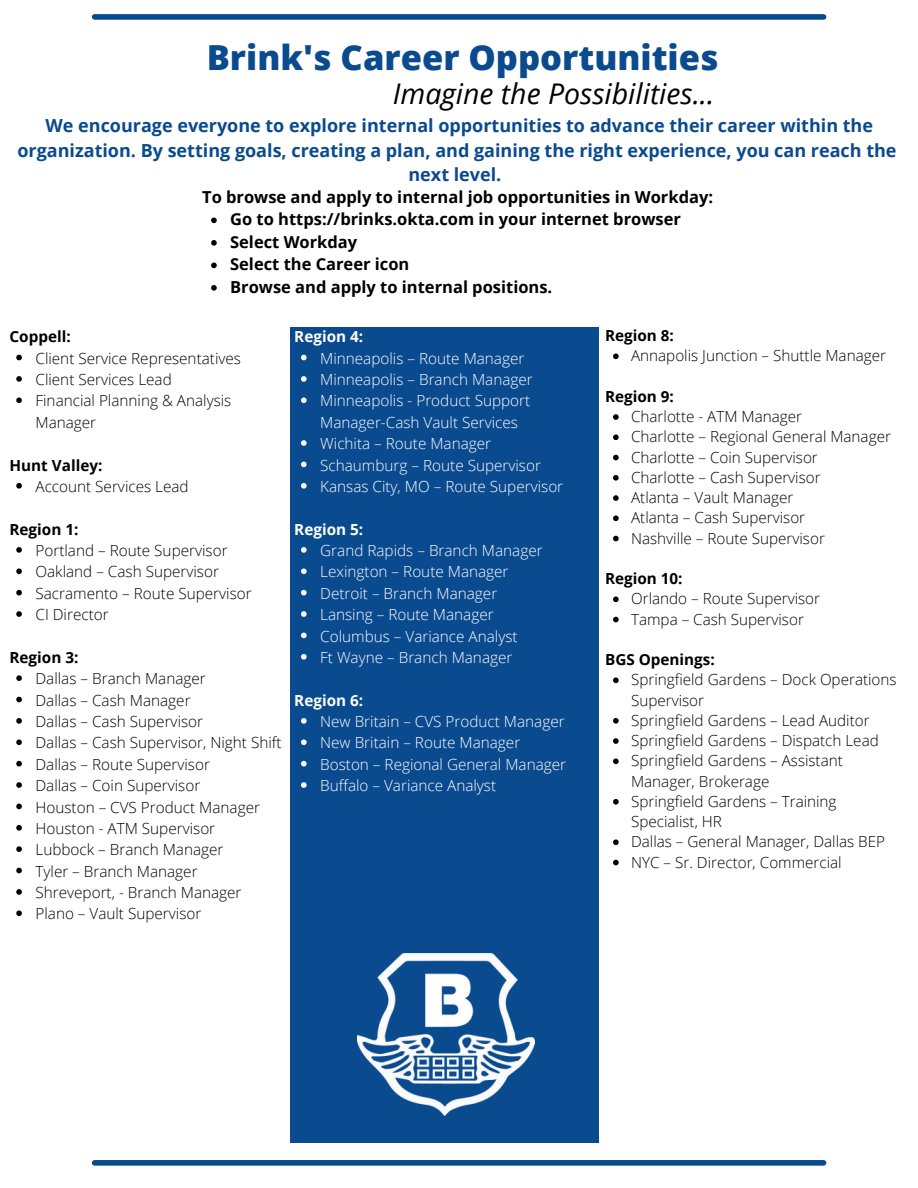
<style>
.page{position:relative;width:918px;height:1188px;background:#fff}
.page>*{position:absolute;margin:0;border:0;box-sizing:border-box;transform-origin:0 0}
.t1{font:800 34.5px "Open Sans";color:#0a4a8e}
.t2{font:italic 28.5px "Open Sans";color:#000}
.t3{font:700 18px/24.8px "Open Sans";color:#0a4a8e;text-align:center}
.t4{font:700 16.5px "Open Sans";color:#000}
.t5{font:300 15.3px/20.2px "Open Sans";color:#000}
.t6{font:300 15.3px/21.3px "Open Sans";color:#fff}
.t7{font:700 15.3px "Open Sans";color:#000}
.t8{font:700 15.3px "Open Sans";color:#fff}
</style>
<div class="page">
<div style="left:290px;top:327px;width:308px;height:816px;background:#0a4a8e"></div>
<div style="left:95px;top:1160px;width:729px;height:6px;background:#0a4a8e"></div>
<img style="left:358px;top:954px;width:177px;height:162px">
<svg style="left:301px;top:355px;width:6px;height:5px"></svg>
<svg style="left:301px;top:376px;width:6px;height:6px"></svg>
<svg style="left:301px;top:397px;width:6px;height:6px"></svg>
<svg style="left:301px;top:440px;width:6px;height:6px"></svg>
<svg style="left:301px;top:462px;width:6px;height:5px"></svg>
<svg style="left:301px;top:483px;width:6px;height:6px"></svg>
<svg style="left:301px;top:547px;width:6px;height:6px"></svg>
<svg style="left:301px;top:568px;width:6px;height:6px"></svg>
<svg style="left:301px;top:590px;width:6px;height:5px"></svg>
<svg style="left:301px;top:611px;width:6px;height:6px"></svg>
<svg style="left:301px;top:633px;width:6px;height:5px"></svg>
<svg style="left:301px;top:654px;width:6px;height:6px"></svg>
<svg style="left:301px;top:718px;width:6px;height:6px"></svg>
<svg style="left:301px;top:739px;width:6px;height:6px"></svg>
<svg style="left:301px;top:761px;width:6px;height:5px"></svg>
<svg style="left:301px;top:782px;width:6px;height:6px"></svg>
<svg style="left:16px;top:355px;width:6px;height:5px"></svg>
<svg style="left:16px;top:376px;width:6px;height:6px"></svg>
<svg style="left:16px;top:397px;width:6px;height:6px"></svg>
<svg style="left:16px;top:483px;width:6px;height:6px"></svg>
<svg style="left:16px;top:547px;width:6px;height:6px"></svg>
<svg style="left:16px;top:568px;width:6px;height:6px"></svg>
<svg style="left:16px;top:590px;width:6px;height:5px"></svg>
<svg style="left:16px;top:611px;width:6px;height:6px"></svg>
<svg style="left:16px;top:675px;width:6px;height:6px"></svg>
<svg style="left:16px;top:697px;width:6px;height:5px"></svg>
<svg style="left:16px;top:718px;width:6px;height:6px"></svg>
<svg style="left:16px;top:739px;width:6px;height:6px"></svg>
<svg style="left:16px;top:761px;width:6px;height:5px"></svg>
<svg style="left:16px;top:782px;width:6px;height:6px"></svg>
<svg style="left:16px;top:804px;width:6px;height:5px"></svg>
<svg style="left:16px;top:825px;width:6px;height:6px"></svg>
<svg style="left:16px;top:846px;width:6px;height:6px"></svg>
<svg style="left:16px;top:868px;width:6px;height:5px"></svg>
<svg style="left:16px;top:889px;width:6px;height:6px"></svg>
<svg style="left:16px;top:910px;width:6px;height:6px"></svg>
<svg style="left:613px;top:353px;width:6px;height:6px"></svg>
<svg style="left:613px;top:414px;width:6px;height:6px"></svg>
<svg style="left:613px;top:434px;width:6px;height:6px"></svg>
<svg style="left:613px;top:455px;width:6px;height:5px"></svg>
<svg style="left:613px;top:475px;width:6px;height:6px"></svg>
<svg style="left:613px;top:495px;width:6px;height:6px"></svg>
<svg style="left:613px;top:515px;width:6px;height:6px"></svg>
<svg style="left:613px;top:536px;width:6px;height:5px"></svg>
<svg style="left:613px;top:596px;width:6px;height:6px"></svg>
<svg style="left:613px;top:617px;width:6px;height:5px"></svg>
<svg style="left:613px;top:677px;width:6px;height:6px"></svg>
<svg style="left:613px;top:718px;width:6px;height:6px"></svg>
<svg style="left:613px;top:738px;width:6px;height:6px"></svg>
<svg style="left:613px;top:758px;width:6px;height:6px"></svg>
<svg style="left:613px;top:799px;width:6px;height:6px"></svg>
<svg style="left:613px;top:839px;width:6px;height:6px"></svg>
<svg style="left:613px;top:860px;width:6px;height:5px"></svg>
<svg style="left:211px;top:218px;width:6px;height:5px"></svg>
<svg style="left:211px;top:240px;width:6px;height:6px"></svg>
<svg style="left:211px;top:263px;width:6px;height:5px"></svg>
<svg style="left:211px;top:285px;width:6px;height:6px"></svg>
<div style="left:95px;top:14px;width:729px;height:6px;background:#0a4a8e"></div>
<p class="t1" style="left:207px;top:33px;width:513px">Brink's Career Opportunities</p>
<p class="t2" style="left:393px;top:74px;width:323px">Imagine the Possibilities...</p>
<p class="t3" style="left:17px;top:113px;width:881px">We encourage everyone to explore internal opportunities to advance their career within the organization. By setting goals, creating a plan, and gaining the right experience, you can reach the next level.</p>
<p class="t4" style="left:202px;top:185px;width:513px">To browse and apply to internal job opportunities in Workday:</p>
<p class="t7" style="left:10px;top:326px;width:63px">Coppell:</p>
<p class="t4" style="left:230px;top:208px;width:452px">Go to https://brinks.okta.com in your internet browser</p>
<p class="t4" style="left:230px;top:230px;width:129px">Select Workday</p>
<p class="t4" style="left:230px;top:253px;width:181px">Select the Career icon</p>
<p class="t4" style="left:230px;top:275px;width:324px">Browse and apply to internal positions.</p>
<p class="t8" style="left:294px;top:326px;width:71px">Region 4:</p>
<p class="t7" style="left:605px;top:325px;width:70px">Region 8:</p>
<p class="t5" style="left:36px;top:348px;width:207px">Client Service Representatives</p>
<p class="t5" style="left:36px;top:369px;width:138px">Client Services Lead</p>
<p class="t5" style="left:36px;top:390px;width:197px;line-height:21.3px">Financial Planning &amp; Analysis<br>Manager</p>
<p class="t7" style="left:10px;top:454px;width:95px">Hunt Valley:</p>
<p class="t5" style="left:36px;top:476px;width:155px">Account Services Lead</p>
<p class="t7" style="left:10px;top:518px;width:71px">Region 1:</p>
<p class="t5" style="left:36px;top:540px;width:194px">Portland – Route Supervisor</p>
<p class="t5" style="left:36px;top:561px;width:185px">Oakland – Cash Supervisor</p>
<p class="t5" style="left:36px;top:583px;width:218px">Sacramento – Route Supervisor</p>
<p class="t5" style="left:36px;top:604px;width:75px">CI Director</p>
<p class="t7" style="left:10px;top:647px;width:71px">Region 3:</p>
<p class="t6" style="left:320px;top:347px;width:206px">Minneapolis – Route Manager</p>
<p class="t6" style="left:320px;top:369px;width:214px">Minneapolis – Branch Manager</p>
<p class="t6" style="left:320px;top:390px;width:212px">Minneapolis - Product Support<br>Manager-Cash Vault Services</p>
<p class="t6" style="left:320px;top:433px;width:172px">Wichita – Route Manager</p>
<p class="t6" style="left:320px;top:454px;width:222px">Schaumburg – Route Supervisor</p>
<p class="t6" style="left:320px;top:475px;width:245px">Kansas City, MO – Route Supervisor</p>
<p class="t8" style="left:294px;top:518px;width:71px">Region 5:</p>
<p class="t6" style="left:320px;top:540px;width:224px">Grand Rapids – Branch Manager</p>
<p class="t6" style="left:320px;top:561px;width:190px">Lexington – Route Manager</p>
<p class="t6" style="left:320px;top:582px;width:179px">Detroit – Branch Manager</p>
<p class="t6" style="left:320px;top:604px;width:175px">Lansing – Route Manager</p>
<p class="t6" style="left:320px;top:625px;width:199px">Columbus – Variance Analyst</p>
<p class="t6" style="left:320px;top:646px;width:194px">Ft Wayne – Branch Manager</p>
<p class="t5" style="left:631px;top:345px;width:256px">Annapolis Junction – Shuttle Manager</p>
<p class="t7" style="left:605px;top:386px;width:70px">Region 9:</p>
<p class="t5" style="left:631px;top:406px;width:173px">Charlotte - ATM Manager</p>
<p class="t5" style="left:631px;top:426px;width:261px">Charlotte – Regional General Manager</p>
<p class="t5" style="left:631px;top:447px;width:188px">Charlotte – Coin Supervisor</p>
<p class="t5" style="left:631px;top:467px;width:191px">Charlotte – Cash Supervisor</p>
<p class="t5" style="left:631px;top:487px;width:164px">Atlanta – Vault Manager</p>
<p class="t5" style="left:631px;top:507px;width:176px">Atlanta – Cash Supervisor</p>
<p class="t5" style="left:631px;top:528px;width:195px">Nashville – Route Supervisor</p>
<p class="t7" style="left:605px;top:568px;width:79px">Region 10:</p>
<p class="t5" style="left:631px;top:588px;width:191px">Orlando – Route Supervisor</p>
<p class="t5" style="left:631px;top:609px;width:174px">Tampa – Cash Supervisor</p>
<p class="t7" style="left:605px;top:649px;width:111px">BGS Openings:</p>
<p class="t5" style="left:36px;top:668px;width:172px">Dallas – Branch Manager</p>
<p class="t5" style="left:36px;top:690px;width:157px">Dallas – Cash Manager</p>
<p class="t5" style="left:36px;top:711px;width:169px">Dallas – Cash Supervisor</p>
<p class="t5" style="left:36px;top:732px;width:248px">Dallas – Cash Supervisor, Night Shift</p>
<p class="t5" style="left:36px;top:754px;width:176px">Dallas – Route Supervisor</p>
<p class="t5" style="left:36px;top:775px;width:166px">Dallas – Coin Supervisor</p>
<p class="t5" style="left:36px;top:797px;width:226px">Houston – CVS Product Manager</p>
<p class="t5" style="left:36px;top:818px;width:181px">Houston - ATM Supervisor</p>
<p class="t5" style="left:36px;top:839px;width:189px">Lubbock – Branch Manager</p>
<p class="t5" style="left:36px;top:861px;width:164px">Tyler – Branch Manager</p>
<p class="t5" style="left:36px;top:882px;width:208px">Shreveport, - Branch Manager</p>
<p class="t5" style="left:36px;top:903px;width:167px">Plano – Vault Supervisor</p>
<p class="t8" style="left:294px;top:689px;width:71px">Region 6:</p>
<p class="t6" style="left:320px;top:711px;width:246px">New Britain – CVS Product Manager</p>
<p class="t6" style="left:320px;top:732px;width:202px">New Britain – Route Manager</p>
<p class="t6" style="left:320px;top:753px;width:247px">Boston – Regional General Manager</p>
<p class="t6" style="left:320px;top:775px;width:177px">Buffalo – Variance Analyst</p>
<p class="t5" style="left:631px;top:669px;width:267px">Springfield Gardens – Dock Operations<br>Supervisor</p>
<p class="t5" style="left:631px;top:710px;width:240px">Springfield Gardens – Lead Auditor</p>
<p class="t5" style="left:631px;top:730px;width:249px">Springfield Gardens – Dispatch Lead</p>
<p class="t5" style="left:631px;top:750px;width:213px">Springfield Gardens – Assistant<br>Manager, Brokerage</p>
<p class="t5" style="left:631px;top:791px;width:207px">Springfield Gardens – Training<br>Specialist, HR</p>
<p class="t5" style="left:631px;top:831px;width:256px">Dallas – General Manager, Dallas BEP</p>
<p class="t5" style="left:631px;top:852px;width:212px">NYC – Sr. Director, Commercial</p>
</div>
